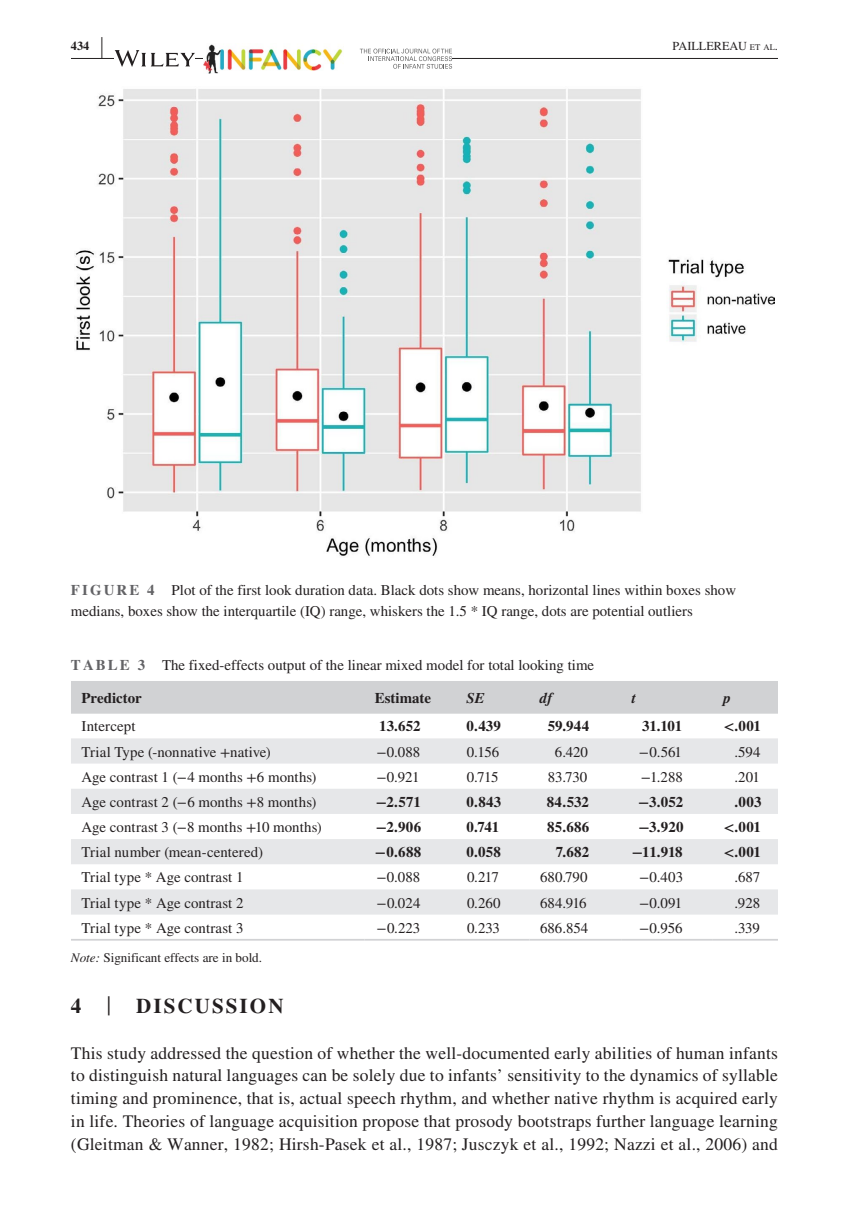
<style>
.page{position:relative;width:849px;height:1221px;background:#fff}
.page>*{position:absolute;margin:0;border:0;box-sizing:border-box;transform-origin:0 0}
.t1{font:700 30.28px "STIX";color:#231f20;scale:.36 1}
.t2{font:700 21px "STIX";letter-spacing:.1em;color:#231f20}
.t3{font:17.5px/22.8px "STIX";letter-spacing:.01em;color:#231f20;text-align:justify}
.t4{font:14.88px/21px "STIX";color:#231f20}
.t5{font:700 14.88px "STIX";color:#231f20}
.t6{font:italic 700 14.88px "STIX";color:#231f20}
.t7{font:13.12px "STIX";color:#231f20}
.t8{font:12.25px "STIX";color:#231f20}
.t9{font:700 12.25px "STIX";color:#231f20}
.s1{font-size:8.58px}
.s2{font-weight:700;color:#636366}
.s3{font-style:italic}
.s4{font-weight:400;font-size:27.65px}
</style>
<div class="page">
<hr style="left:71px;top:58px;width:706px;height:1px;background:#231f20">
<svg style="left:115px;top:50px;width:80px;height:17px"></svg>
<div style="left:204px;top:43px;width:248px;height:30px;background:#fff"></div>
<svg style="left:360px;top:49px;width:92px;height:20px"></svg>
<img style="left:204px;top:44px;width:139px;height:29px">
<img style="left:74px;top:89px;width:700px;height:467px">
<div style="left:71px;top:681px;width:706px;height:32px;background:#d1d2d4"></div>
<svg style="left:71px;top:738px;width:706px;height:176px;fill:#e6e7e9"></svg>
<hr style="left:71px;top:938px;width:293px;height:2px;background:#d1d2d4">
<hr style="left:364px;top:938px;width:92px;height:2px;background:#d1d2d4">
<hr style="left:456px;top:938px;width:73px;height:2px;background:#d1d2d4">
<hr style="left:529px;top:938px;width:92px;height:2px;background:#d1d2d4">
<hr style="left:621px;top:938px;width:91px;height:2px;background:#d1d2d4">
<hr style="left:712px;top:938px;width:65px;height:2px;background:#d1d2d4">
<p class="t9" style="left:71px;top:39px;width:20px">434</p>
<h1 class="t1" style="left:101px;top:30px;width:8px">|</h1>
<p class="t8" style="left:672px;top:38px;width:107px">PAILLEREAU <span class="s1">et al</span> .</p>
<p class="t4" style="left:71px;top:581px;width:666px"><span class="s2">FIGURE 4</span> Plot of the first look duration data. Black dots show means, horizontal lines within boxes show medians, boxes show the interquartile (IQ) range, whiskers the 1.5 * IQ range, dots are potential outliers</p>
<p class="t4" style="left:71px;top:655px;width:524px"><span class="s2">TABLE 3</span> The fixed-effects output of the linear mixed model for total looking time</p>
<p class="t5" style="left:81px;top:689px;width:62px">Predictor</p>
<p class="t5" style="left:375px;top:689px;width:58px">Estimate</p>
<p class="t6" style="left:466px;top:688px;width:20px">SE</p>
<p class="t6" style="left:540px;top:688px;width:14px">df</p>
<p class="t6" style="left:631px;top:688px;width:6px">t</p>
<p class="t6" style="left:723px;top:688px;width:9px">p</p>
<p class="t4" style="left:81px;top:717px;width:55px">Intercept</p>
<p class="t5" style="left:379px;top:717px;width:43px">13.652</p>
<p class="t5" style="left:466px;top:717px;width:36px">0.439</p>
<p class="t5" style="left:547px;top:717px;width:43px">59.944</p>
<p class="t5" style="left:642px;top:717px;width:42px">31.101</p>
<p class="t5" style="left:723px;top:717px;width:39px">&lt;.001</p>
<p class="t4" style="left:81px;top:742px;width:190px">Trial Type (-nonnative +native)</p>
<p class="t4" style="left:376px;top:742px;width:45px">−0.088</p>
<p class="t4" style="left:467px;top:742px;width:34px">0.156</p>
<p class="t4" style="left:554px;top:742px;width:35px">6.420</p>
<p class="t4" style="left:638px;top:742px;width:45px">−0.561</p>
<p class="t4" style="left:734px;top:742px;width:28px">.594</p>
<p class="t4" style="left:81px;top:767px;width:236px">Age contrast 1 (−4 months +6 months)</p>
<p class="t4" style="left:376px;top:767px;width:45px">−0.921</p>
<p class="t4" style="left:467px;top:767px;width:33px">0.715</p>
<p class="t4" style="left:548px;top:767px;width:41px">83.730</p>
<p class="t4" style="left:640px;top:767px;width:44px">−1.288</p>
<p class="t4" style="left:734px;top:767px;width:27px">.201</p>
<p class="t4" style="left:81px;top:792px;width:236px">Age contrast 2 (−6 months +8 months)</p>
<p class="t5" style="left:375px;top:793px;width:47px">−2.571</p>
<p class="t5" style="left:466px;top:793px;width:36px">0.843</p>
<p class="t5" style="left:546px;top:793px;width:44px">84.532</p>
<p class="t5" style="left:638px;top:793px;width:47px">−3.052</p>
<p class="t5" style="left:734px;top:793px;width:28px">.003</p>
<p class="t4" style="left:81px;top:817px;width:241px">Age contrast 3 (−8 months +10 months)</p>
<p class="t5" style="left:375px;top:818px;width:47px">−2.906</p>
<p class="t5" style="left:466px;top:818px;width:34px">0.741</p>
<p class="t5" style="left:547px;top:818px;width:44px">85.686</p>
<p class="t5" style="left:638px;top:818px;width:47px">−3.920</p>
<p class="t5" style="left:723px;top:818px;width:39px">&lt;.001</p>
<p class="t4" style="left:81px;top:842px;width:183px">Trial number (mean-centered)</p>
<p class="t5" style="left:375px;top:843px;width:48px">−0.688</p>
<p class="t5" style="left:466px;top:843px;width:36px">0.058</p>
<p class="t5" style="left:555px;top:843px;width:35px">7.682</p>
<p class="t5" style="left:631px;top:843px;width:52px">−11.918</p>
<p class="t5" style="left:723px;top:843px;width:39px">&lt;.001</p>
<p class="t4" style="left:81px;top:867px;width:163px">Trial type * Age contrast 1</p>
<p class="t4" style="left:376px;top:867px;width:45px">−0.088</p>
<p class="t4" style="left:467px;top:867px;width:33px">0.217</p>
<p class="t4" style="left:540px;top:867px;width:49px">680.790</p>
<p class="t4" style="left:638px;top:867px;width:46px">−0.403</p>
<p class="t4" style="left:734px;top:867px;width:27px">.687</p>
<p class="t4" style="left:81px;top:893px;width:163px">Trial type * Age contrast 2</p>
<p class="t4" style="left:376px;top:893px;width:46px">−0.024</p>
<p class="t4" style="left:467px;top:893px;width:35px">0.260</p>
<p class="t4" style="left:540px;top:893px;width:48px">684.916</p>
<p class="t4" style="left:638px;top:893px;width:45px">−0.091</p>
<p class="t4" style="left:734px;top:893px;width:27px">.928</p>
<p class="t4" style="left:81px;top:918px;width:163px">Trial type * Age contrast 3</p>
<p class="t4" style="left:376px;top:918px;width:45px">−0.223</p>
<p class="t4" style="left:467px;top:918px;width:34px">0.233</p>
<p class="t4" style="left:540px;top:918px;width:50px">686.854</p>
<p class="t4" style="left:638px;top:918px;width:45px">−0.956</p>
<p class="t4" style="left:734px;top:918px;width:27px">.339</p>
<p class="t7" style="left:71px;top:948px;width:193px"><span class="s3">Note:</span> Significant effects are in bold.</p>
<h2 class="t2" style="left:71px;top:993px;width:214px">4 <span class="s4">|</span> DISCUSSION</h2>
<p class="t3" style="left:71px;top:1042px;width:708px">This study addressed the question of whether the well-documented early abilities of human infants to distinguish natural languages can be solely due to infants’ sensitivity to the dynamics of syllable timing and prominence, that is, actual speech rhythm, and whether native rhythm is acquired early in life. Theories of language acquisition propose that prosody bootstraps further language learning (Gleitman &amp; Wanner, 1982; Hirsh-Pasek et al., 1987; Jusczyk et al., 1992; Nazzi et al., 2006) and</p>
</div>
